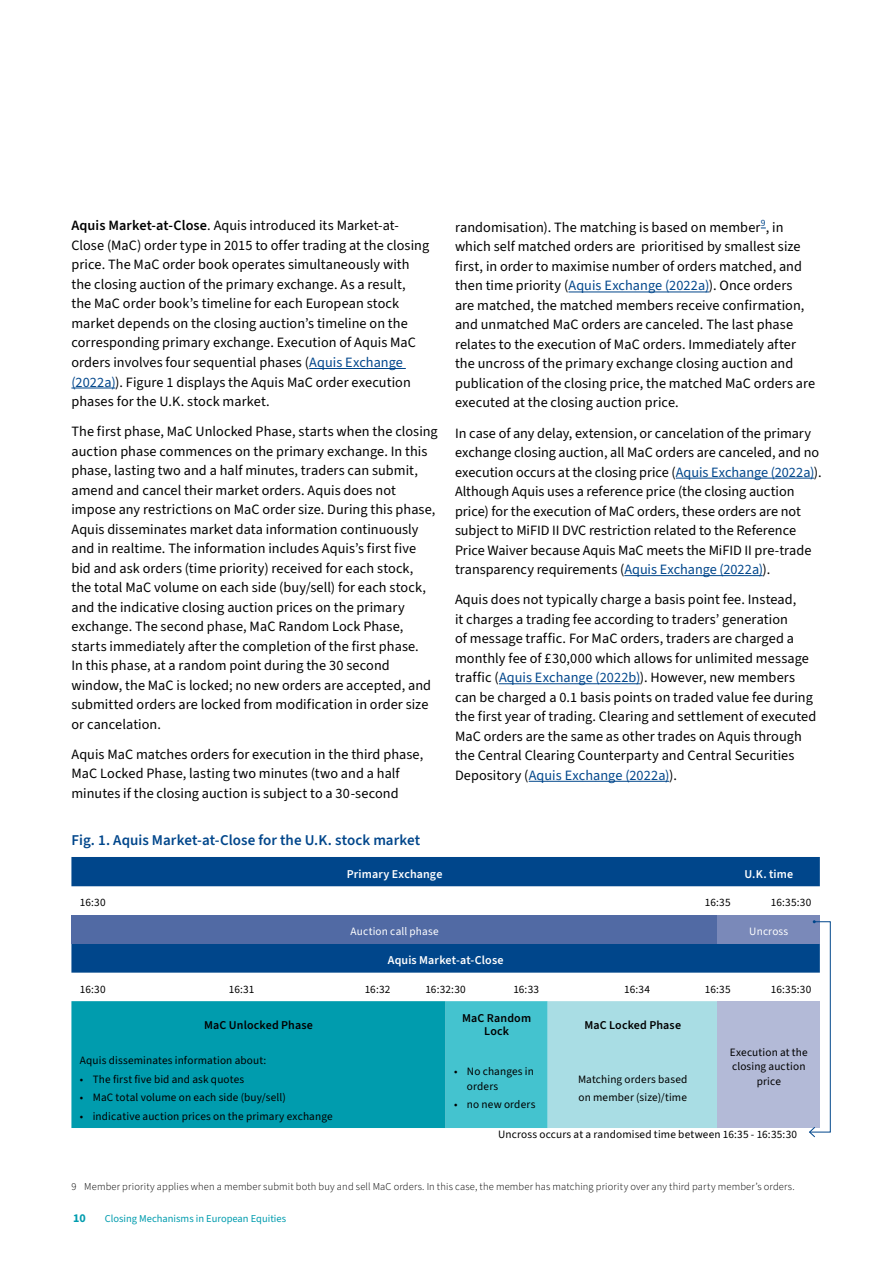
<style>
.page{position:relative;width:893px;height:1263px;background:#fff}
.page>*{position:absolute;margin:0;border:0;box-sizing:border-box;transform-origin:0 0}
.Heading_3{font:600 15px "Source Sans 3";letter-spacing:.005em;color:#00468b}
.Body_Copy{font:14.25px/19.5px "Source Sans 3";letter-spacing:.005em;color:#000}
.Table_Heading{font:600 12px "Source Sans 3";letter-spacing:.01em;color:#fff}
.Table_Heading-2{font:600 12px/13.5px "Source Sans 3";letter-spacing:.01em;color:#000;text-align:center}
.t1{font:700 12px "Source Sans 3";color:#009cae}
.Table_Text{font:11.25px/14.2px "Source Sans 3";letter-spacing:.015em;color:#000;text-align:center}
.Table_Text-2{font:11.25px "Source Sans 3";letter-spacing:.015em;color:#fff}
.Footnotes{font:300 10.5px "Source Sans 3";letter-spacing:.015em;color:#000}
.t2{font:10.5px "Source Sans 3";color:#009cae}
.s1{font-weight:600}
.s2{color:#00468b}
</style>
<div class="page">
<hr style="left:309px;top:368px;width:97px;height:1px;background:#00468b">
<hr style="left:71px;top:388px;width:44px;height:1px;background:#00468b">
<hr style="left:568px;top:292px;width:141px;height:1px;background:#00468b">
<hr style="left:676px;top:478px;width:138px;height:1px;background:#00468b">
<hr style="left:624px;top:575px;width:139px;height:1px;background:#00468b">
<hr style="left:499px;top:683px;width:141px;height:1px;background:#00468b">
<hr style="left:529px;top:781px;width:140px;height:1px;background:#00468b">
<svg style="left:71px;top:857px;width:749px;height:116px;fill:#00468b"></svg>
<div style="left:71px;top:915px;width:647px;height:28px;background:#516aa4"></div>
<div style="left:718px;top:915px;width:102px;height:28px;background:#7a89b9"></div>
<div style="left:71px;top:1001px;width:375px;height:127px;background:#009cae"></div>
<svg style="left:446px;top:1001px;width:272px;height:127px;background:#82d3dc"></svg>
<div style="left:718px;top:1001px;width:102px;height:127px;background:#b3bad7"></div>
<svg style="left:808px;top:920px;width:23px;height:218px"></svg>
<p class="Body_Copy" style="left:71px;top:216px;width:359px"><span class="s1">Aquis Market-at-Close</span>. Aquis introduced its Market-at-Close (MaC) order type in 2015 to offer trading at the closing price. The MaC order book operates simultaneously with the closing auction of the primary exchange. As a result, the MaC order book’s timeline for each European stock market depends on the closing auction’s timeline on the corresponding primary exchange. Execution of Aquis MaC orders involves four sequential phases (<span class="s2">Aquis Exchange (2022a)</span>). Figure 1 displays the Aquis MaC order execution phases for the U.K. stock market.</p>
<p class="Body_Copy" style="left:71px;top:422px;width:368px">The first phase, MaC Unlocked Phase, starts when the closing auction phase commences on the primary exchange. In this phase, lasting two and a half minutes, traders can submit, amend and cancel their market orders. Aquis does not impose any restrictions on MaC order size. During this phase, Aquis disseminates market data information continuously and in realtime. The information includes Aquis’s first five bid and ask orders (time priority) received for each stock,<br>the total MaC volume on each side (buy/sell) for each stock, and the indicative closing auction prices on the primary exchange. The second phase, MaC Random Lock Phase, starts immediately after the completion of the first phase.<br>In this phase, at a random point during the 30 second window, the MaC is locked; no new orders are accepted, and submitted orders are locked from modification in order size or cancelation.</p>
<p class="Body_Copy" style="left:71px;top:745px;width:353px">Aquis MaC matches orders for execution in the third phase,<br>MaC Locked Phase, lasting two minutes (two and a half minutes if the closing auction is subject to a 30-second</p>
<p class="Body_Copy" style="left:455px;top:218px;width:362px">randomisation). The matching is based on member<sup>9</sup>, in which self matched orders are prioritised by smallest size first, in order to maximise number of orders matched, and then time priority (<span class="s2">Aquis Exchange (2022a)</span>). Once orders are matched, the matched members receive confirmation, and unmatched MaC orders are canceled. The last phase relates to the execution of MaC orders. Immediately after the uncross of the primary exchange closing auction and publication of the closing price, the matched MaC orders are executed at the closing auction price.</p>
<p class="Body_Copy" style="left:455px;top:424px;width:368px">In case of any delay, extension, or cancelation of the primary exchange closing auction, all MaC orders are canceled, and no execution occurs at the closing price (<span class="s2">Aquis Exchange (2022a)</span>).<br>Although Aquis uses a reference price (the closing auction price) for the execution of MaC orders, these orders are not subject to MiFID II DVC restriction related to the Reference Price Waiver because Aquis MaC meets the MiFID II pre-trade transparency requirements (<span class="s2">Aquis Exchange (2022a)</span>).</p>
<p class="Body_Copy" style="left:455px;top:590px;width:363px">Aquis does not typically charge a basis point fee. Instead,<br>it charges a trading fee according to traders’ generation<br>of message traffic. For MaC orders, traders are charged a monthly fee of £30,000 which allows for unlimited message traffic (<span class="s2">Aquis Exchange (2022b)</span>). However, new members can be charged a 0.1 basis points on traded value fee during the first year of trading. Clearing and settlement of executed MaC orders are the same as other trades on Aquis through the Central Clearing Counterparty and Central Securities Depository (<span class="s2">Aquis Exchange (2022a)</span>).</p>
<p class="Heading_3" style="left:71px;top:829px;width:350px">Fig. 1. Aquis Market-at-Close for the U.K. stock market</p>
<p class="Table_Heading" style="left:347px;top:866px;width:97px">Primary Exchange</p>
<p class="Table_Heading" style="left:744px;top:866px;width:50px">U.K. time</p>
<p class="Table_Text" style="left:80px;top:896px;width:27px">16:30</p>
<p class="Table_Text" style="left:705px;top:896px;width:27px">16:35</p>
<p class="Table_Text" style="left:771px;top:896px;width:42px">16:35:30</p>
<p class="Table_Text-2" style="left:351px;top:923px;width:90px">Auction call phase</p>
<p class="Table_Text-2" style="left:749px;top:923px;width:40px">Uncross</p>
<p class="Table_Heading" style="left:388px;top:952px;width:117px">Aquis Market-at-Close</p>
<p class="Table_Text" style="left:80px;top:982px;width:27px">16:30</p>
<p class="Table_Text" style="left:229px;top:982px;width:27px">16:31</p>
<p class="Table_Text" style="left:365px;top:982px;width:27px">16:32</p>
<p class="Table_Text" style="left:425px;top:982px;width:42px">16:32:30</p>
<p class="Table_Text" style="left:513px;top:982px;width:27px">16:33</p>
<p class="Table_Text" style="left:624px;top:982px;width:27px">16:34</p>
<p class="Table_Text" style="left:705px;top:982px;width:27px">16:35</p>
<p class="Table_Text" style="left:771px;top:982px;width:42px">16:35:30</p>
<p class="Table_Heading-2" style="left:204px;top:1018px;width:110px">MaC Unlocked Phase</p>
<p class="Table_Heading-2" style="left:462px;top:1011px;width:70px">MaC Random<br>Lock</p>
<p class="Table_Heading-2" style="left:584px;top:1018px;width:98px">MaC Locked Phase</p>
<p class="Table_Text" style="left:730px;top:1045px;width:80px">Execution at the closing auction price</p>
<p class="Table_Text" style="left:80px;top:1053px;width:188px">Aquis disseminates information about:</p>
<p class="Table_Text" style="left:80px;top:1072px;width:166px">• The first five bid and ask quotes</p>
<p class="Table_Text" style="left:80px;top:1090px;width:207px">• MaC total volume on each side (buy/sell)</p>
<p class="Table_Text" style="left:80px;top:1109px;width:254px">• indicative auction prices on the primary exchange</p>
<p class="Table_Text" style="left:467px;top:1065px;width:68px;text-align:left;text-indent:-13px">• No changes in orders</p>
<p class="Table_Text" style="left:454px;top:1097px;width:83px">• no new orders</p>
<p class="Table_Text" style="left:578px;top:1072px;width:111px">Matching orders based</p>
<p class="Table_Text" style="left:578px;top:1090px;width:110px">on member (size)/time</p>
<p class="Table_Text" style="left:498px;top:1127px;width:300px">Uncross occurs at a randomised time between 16:35 - 16:35:30</p>
<p class="Footnotes" style="left:71px;top:1180px;width:725px">9 Member priority applies when a member submit both buy and sell MaC orders. In this case, the member has matching priority over any third party member’s orders.</p>
<p class="t1" style="left:73px;top:1210px;width:14px">10</p>
<p class="t2" style="left:105px;top:1211px;width:183px">Closing Mechanisms in European Equities</p>
</div>
